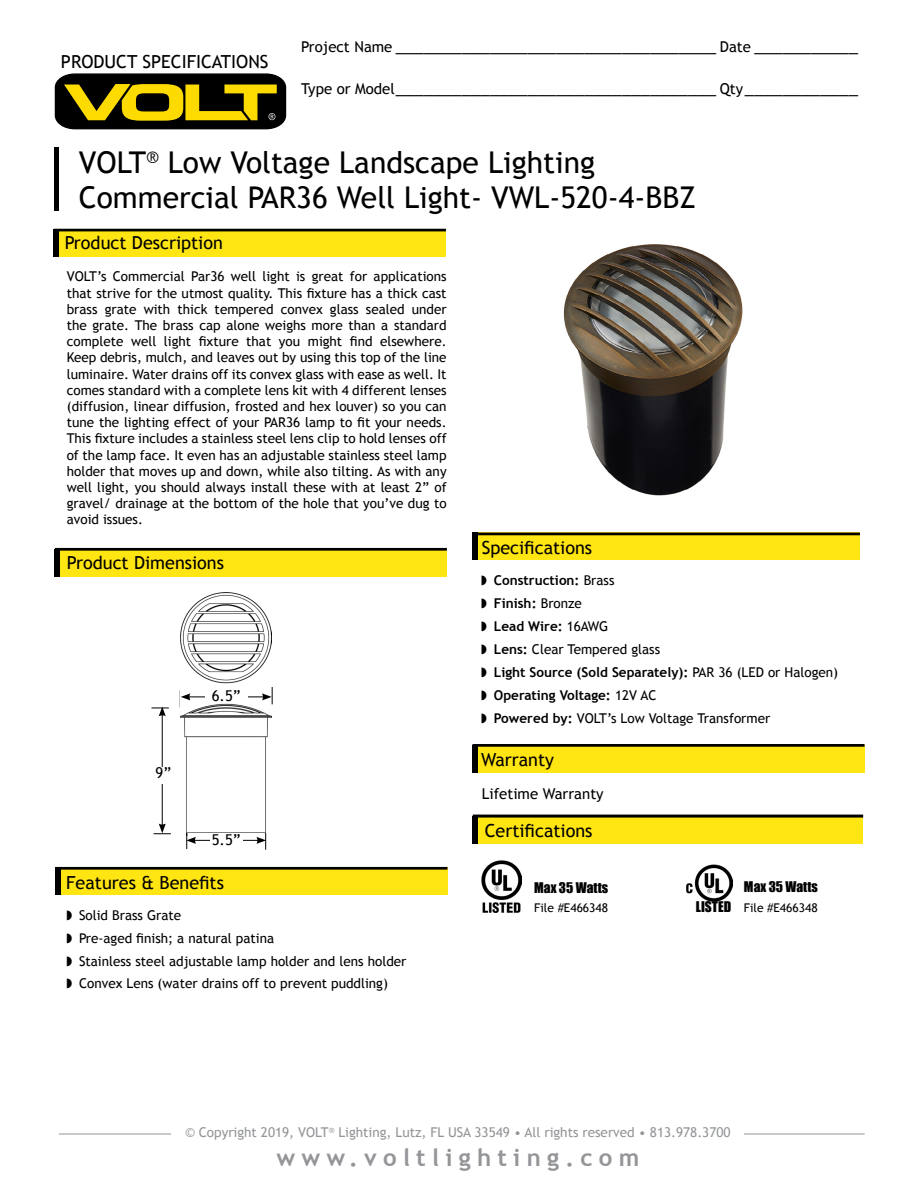
<style>
.page{position:relative;width:918px;height:1188px;background:#fff}
.page>*{position:absolute;margin:0;border:0;box-sizing:border-box;transform-origin:0 0}
.t1{font:30px/34.5px "Trebuchet MS";color:#000}
.t2{font:700 24px "Trebuchet MS";letter-spacing:.26em;color:#939598}
.t3{font:18px "Trebuchet MS";color:#000}
.t4{font:15px "Trebuchet MS";color:#000}
.t5{font:13.5px/16.2px "Trebuchet MS";color:#000;text-align:justify}
.t6{font:700 13.5px/23px "Trebuchet MS";color:#000}
.t7{font:13.5px "Trebuchet MS";color:#939598}
.t8{font:13.5px "Impact";color:#000}
.t9{font:12px "Trebuchet MS";color:#000}
.s1{font-size:15px}
.s2{font-weight:400}
.s3{font-family:"Impact";font-size:13.5px}
</style>
<div class="page">
<svg style="left:55px;top:73px;width:231px;height:56px;background:#584d06"></svg>
<hr style="left:59px;top:1134px;width:806px;height:1px;background:#939598">
<div style="left:172px;top:1111px;width:572px;height:70px;background:#fff"></div>
<img style="left:563px;top:244px;width:180px;height:252px">
<div style="left:59px;top:229px;width:387px;height:27px;background:#ffe512"></div>
<div style="left:54px;top:229px;width:5px;height:27px;background:#000"></div>
<div style="left:61px;top:867px;width:387px;height:28px;background:#ffe512"></div>
<div style="left:56px;top:867px;width:5px;height:28px;background:#000"></div>
<div style="left:54px;top:147px;width:5px;height:64px;background:#000"></div>
<div style="left:54px;top:229px;width:392px;height:2px;border:2px solid #000"></div>
<div style="left:55px;top:867px;width:392px;height:3px;border:2px solid #000"></div>
<div style="left:60px;top:549px;width:387px;height:28px;background:#ffe512"></div>
<div style="left:55px;top:549px;width:5px;height:28px;background:#000"></div>
<div style="left:55px;top:548px;width:392px;height:3px;border:2px solid #000"></div>
<div style="left:478px;top:533px;width:382px;height:27px;background:#ffe512"></div>
<div style="left:473px;top:533px;width:5px;height:27px;background:#000"></div>
<div style="left:472px;top:533px;width:388px;height:2px;border:2px solid #000"></div>
<div style="left:478px;top:745px;width:387px;height:28px;background:#ffe512"></div>
<div style="left:472px;top:745px;width:6px;height:28px;background:#000"></div>
<div style="left:472px;top:744px;width:393px;height:3px;border:2px solid #000"></div>
<hr style="left:162px;top:714px;width:1px;height:112px;background:#000">
<hr style="left:194px;top:840px;width:65px;height:1px;background:#000">
<svg style="left:154px;top:824px;width:17px;height:10px"></svg>
<svg style="left:151px;top:707px;width:18px;height:9px"></svg>
<div style="left:147px;top:767px;width:33px;height:16px;background:#fff"></div>
<svg style="left:256px;top:832px;width:10px;height:18px"></svg>
<svg style="left:186px;top:832px;width:10px;height:17px"></svg>
<img style="left:181px;top:592px;width:91px;height:240px">
<hr style="left:188px;top:696px;width:76px;height:1px;background:#000">
<svg style="left:181px;top:690px;width:9px;height:17px"></svg>
<div style="left:205px;top:690px;width:43px;height:11px;background:#fff"></div>
<svg style="left:262px;top:687px;width:11px;height:17px"></svg>
<div style="left:210px;top:834px;width:33px;height:11px;background:#fff"></div>
<div style="left:478px;top:816px;width:385px;height:28px;background:#ffe512"></div>
<div style="left:473px;top:816px;width:5px;height:28px;background:#000"></div>
<img style="left:482px;top:860px;width:39px;height:52px">
<div style="left:473px;top:815px;width:390px;height:3px;border:2px solid #000"></div>
<img style="left:687px;top:864px;width:45px;height:38px">
<h3 class="t3" style="left:61px;top:51px;width:209px">PRODUCT SPECIFICATIONS</h3>
<h3 class="t3" style="left:301px;top:35px;width:558px"><span class="s1">Project Name</span> __________________________________ <span class="s1">Date</span> ___________</h3>
<h3 class="t3" style="left:301px;top:77px;width:558px"><span class="s1">Type or Model</span>__________________________________ <span class="s1">Qty</span>____________</h3>
<h1 class="t1" style="left:79px;top:146px;width:619px">VOLT<sup>®</sup> Low Voltage Landscape Lighting<br>Commercial PAR36 Well Light- VWL-520-4-BBZ</h1>
<h3 class="t3" style="left:65px;top:232px;width:160px">Product Description</h3>
<p class="t5" style="left:67px;top:269px;width:381px">VOLT’s Commercial Par36 well light is great for applications that strive for the utmost quality. This fixture has a thick cast brass grate with thick tempered convex glass sealed under the grate. The brass cap alone weighs more than a standard complete well light fixture that you might find elsewhere.<br>Keep debris, mulch, and leaves out by using this top of the line luminaire. Water drains off its convex glass with ease as well. It comes standard with a complete lens kit with 4 different lenses (diffusion, linear diffusion, frosted and hex louver) so you can tune the lighting effect of your PAR36 lamp to fit your needs.<br>This fixture includes a stainless steel lens clip to hold lenses off of the lamp face. It even has an adjustable stainless steel lamp holder that moves up and down, while also tilting. As with any well light, you should always install these with at least 2” of gravel/ drainage at the bottom of the hole that you’ve dug to avoid issues.</p>
<h3 class="t3" style="left:67px;top:552px;width:159px">Product Dimensions</h3>
<p class="t4" style="left:156px;top:764px;width:17px">9”</p>
<p class="t4" style="left:212px;top:687px;width:30px">6.5”</p>
<p class="t4" style="left:212px;top:831px;width:30px">5.5”</p>
<h3 class="t3" style="left:66px;top:872px;width:159px">Features &amp; Benefits</h3>
<p class="t5" style="left:66px;top:904px;width:342px;line-height:23px;text-align:left">◗ Solid Brass Grate<br>◗ Pre-aged finish; a natural patina<br>◗ Stainless steel adjustable lamp holder and lens holder ◗ Convex Lens (water drains off to prevent puddling)</p>
<h3 class="t3" style="left:482px;top:537px;width:112px">Specifications</h3>
<p class="t6" style="left:481px;top:569px;width:358px">◗ Construction: <span class="s2">Brass<br></span>◗ Finish: <span class="s2">Bronze<br></span>◗ Lead Wire: <span class="s2">16AWG<br></span>◗ Lens: <span class="s2">Clear Tempered glass<br></span>◗ Light Source (Sold Separately): <span class="s2">PAR 36 (LED or Halogen) </span>◗ Operating Voltage: <span class="s2">12V AC<br></span>◗ Powered by: <span class="s2">VOLT’s Low Voltage Transformer</span></p>
<h3 class="t3" style="left:481px;top:749px;width:75px">Warranty</h3>
<p class="t4" style="left:482px;top:785px;width:123px">Lifetime Warranty</p>
<h3 class="t3" style="left:485px;top:820px;width:109px">Certifications</h3>
<p class="t8" style="left:534px;top:877px;width:75px">Max 35 Watts</p>
<p class="t8" style="left:744px;top:876px;width:75px">Max 35 Watts</p>
<p class="t9" style="left:534px;top:900px;width:75px">File #E466348</p>
<p class="t9" style="left:696px;top:900px;width:123px"><span class="s3">LISTED</span> File #E466348</p>
<p class="t7" style="left:185px;top:1124px;width:547px">© Copyright 2019, VOLT<sup>®</sup> Lighting, Lutz, FL USA 33549 • All rights reserved • 813.978.3700</p>
<h2 class="t2" style="left:276px;top:1142px;width:364px">www.voltlighting.com</h2>
</div>
